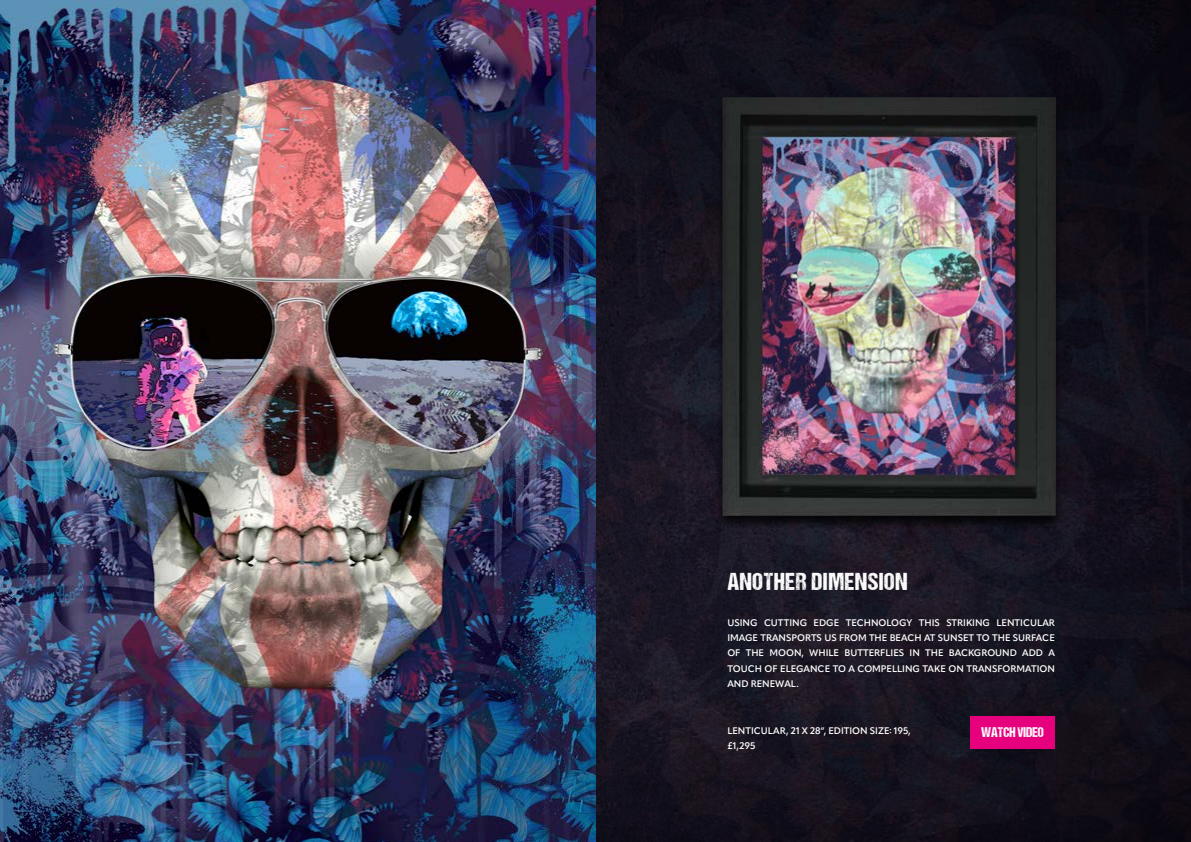
<style>
.page{position:relative;width:1191px;height:842px;background:#fff}
.page>*{position:absolute;margin:0;border:0;box-sizing:border-box;transform-origin:0 0}
.t1{font:24.6px "DCC Ash";letter-spacing:.03em;color:#fff}
.t2{font:14.1px "DCC Ash";color:#fff}
.t3{font:600 9.4px/15.3px "Apparat";color:#fff;text-align:justify}
</style>
<div class="page">
<img style="left:0;top:0;width:1191px;height:842px">
<img style="left:711px;top:94px;width:355px;height:439px">
<div style="left:970px;top:716px;width:84px;height:33px;background:#e6007d"></div>
<h1 class="t1" style="left:727px;top:568px;width:181px">ANOTHER DIMENSION</h1>
<p class="t3" style="left:727px;top:615px;width:329px">USING CUTTING EDGE TECHNOLOGY THIS STRIKING LENTICULAR IMAGE TRANSPORTS US FROM THE BEACH AT SUNSET TO THE SURFACE OF THE MOON, WHILE BUTTERFLIES IN THE BACKGROUND ADD A TOUCH OF ELEGANCE TO A COMPELLING TAKE ON TRANSFORMATION AND RENEWAL.</p>
<p class="t3" style="left:727px;top:723px;width:185px">LENTICULAR, 21 X 28”, EDITION SIZE: 195, £1,295</p>
<h2 class="t2" style="left:981px;top:725px;width:64px">WATCH VIDEO</h2>
</div>
